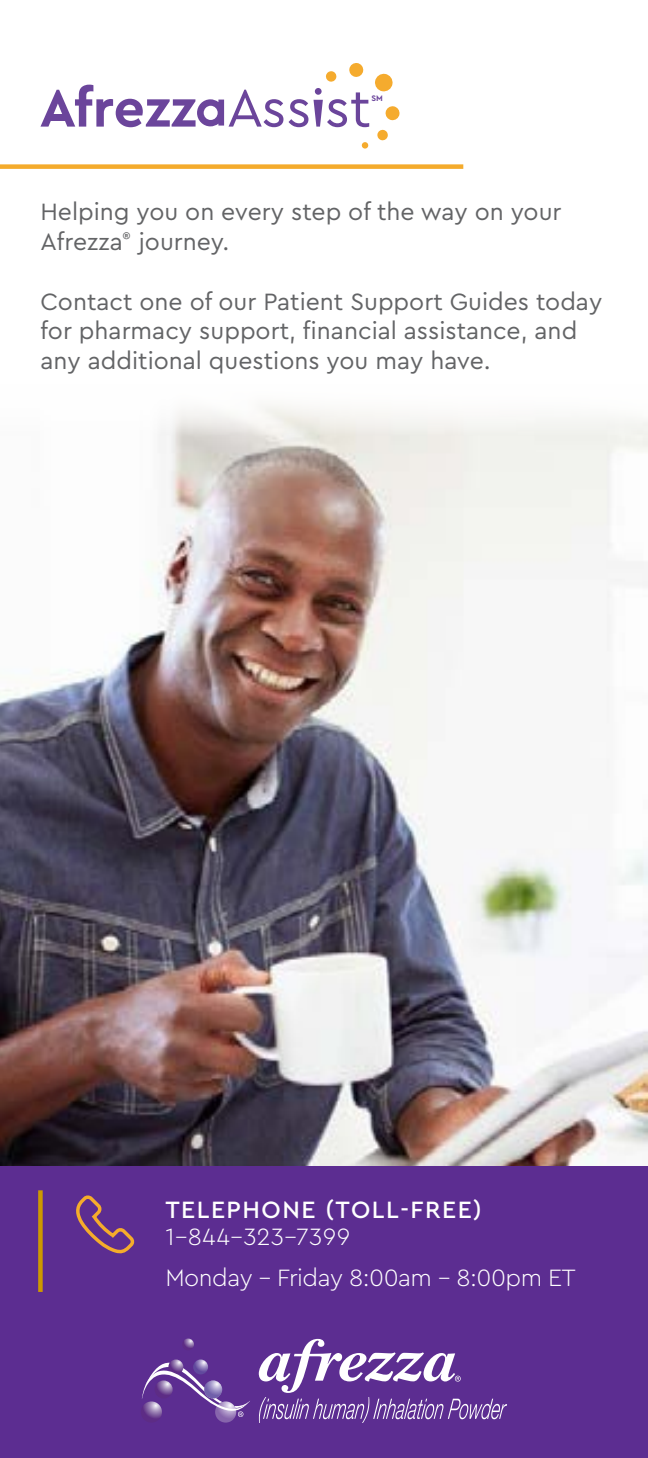
<style>
.page{position:relative;width:648px;height:1458px;background:#fff}
.page>*{position:absolute;margin:0;border:0;box-sizing:border-box;transform-origin:0 0}
.t1{font:24.75px/29.7px "Cera Pro";color:#636466}
.t2{font:300 24.75px/40.5px "Cera Pro";letter-spacing:-.02em;color:#fff}
.t3{font:500 24.75px "Cera Pro";letter-spacing:.06em;color:#fff}
.t4{font:700 8.33px "Cera Pro";color:#6b459b}
</style>
<div class="page">
<img style="left:0;top:405px;width:648px;height:761px">
<div style="left:0;top:1166px;width:648px;height:292px;background:#5c2d91"></div>
<svg style="left:289px;top:99px;width:19px;height:28px"></svg>
<div style="left:362px;top:142px;width:7px;height:7px;background:#f5ab2e;border-radius:50%"></div>
<svg style="left:326px;top:71px;width:11px;height:11px"></svg>
<svg style="left:377px;top:129px;width:11px;height:12px"></svg>
<div style="left:349px;top:63px;width:15px;height:14px;background:#f5ab2e;border-radius:6px"></div>
<svg style="left:385px;top:106px;width:15px;height:15px"></svg>
<svg style="left:314px;top:73px;width:79px;height:54px"></svg>
<svg style="left:41px;top:85px;width:242px;height:42px"></svg>
<div style="left:48px;top:115px;width:18px;height:6px;background:#6b459b"></div>
<div style="left:0;top:164px;width:463px;height:5px;background:#f4ab2c"></div>
<svg style="left:76px;top:1195px;width:59px;height:59px"></svg>
<div style="left:38px;top:1190px;width:5px;height:102px;background:#c90"></div>
<div style="left:141px;top:1401px;width:21px;height:22px;background:#5d2c85;border-radius:11px"></div>
<svg style="left:168px;top:1360px;width:15px;height:14px"></svg>
<svg style="left:183px;top:1339px;width:11px;height:11px"></svg>
<svg style="left:193px;top:1360px;width:15px;height:14px"></svg>
<svg style="left:215px;top:1401px;width:21px;height:22px"></svg>
<svg style="left:142px;top:1362px;width:108px;height:56px"></svg>
<svg style="left:259px;top:1339px;width:248px;height:84px"></svg>
<p class="t4" style="left:371px;top:92px;width:13px">SM</p>
<p class="t1" style="left:40px;top:196px;width:523px">Helping you on every step of the way on your<br>Afrezza<sup>®</sup> journey.</p>
<p class="t1" style="left:40px;top:285px;width:563px">Contact one of our Patient Support Guides today for pharmacy support, financial assistance, and any additional questions you may have.</p>
<p class="t3" style="left:165px;top:1194px;width:318px">TELEPHONE (TOLL-FREE)</p>
<p class="t2" style="left:165px;top:1216px;width:412px">1-844-323-7399<br>Monday - Friday 8:00am - 8:00pm ET</p>
</div>
